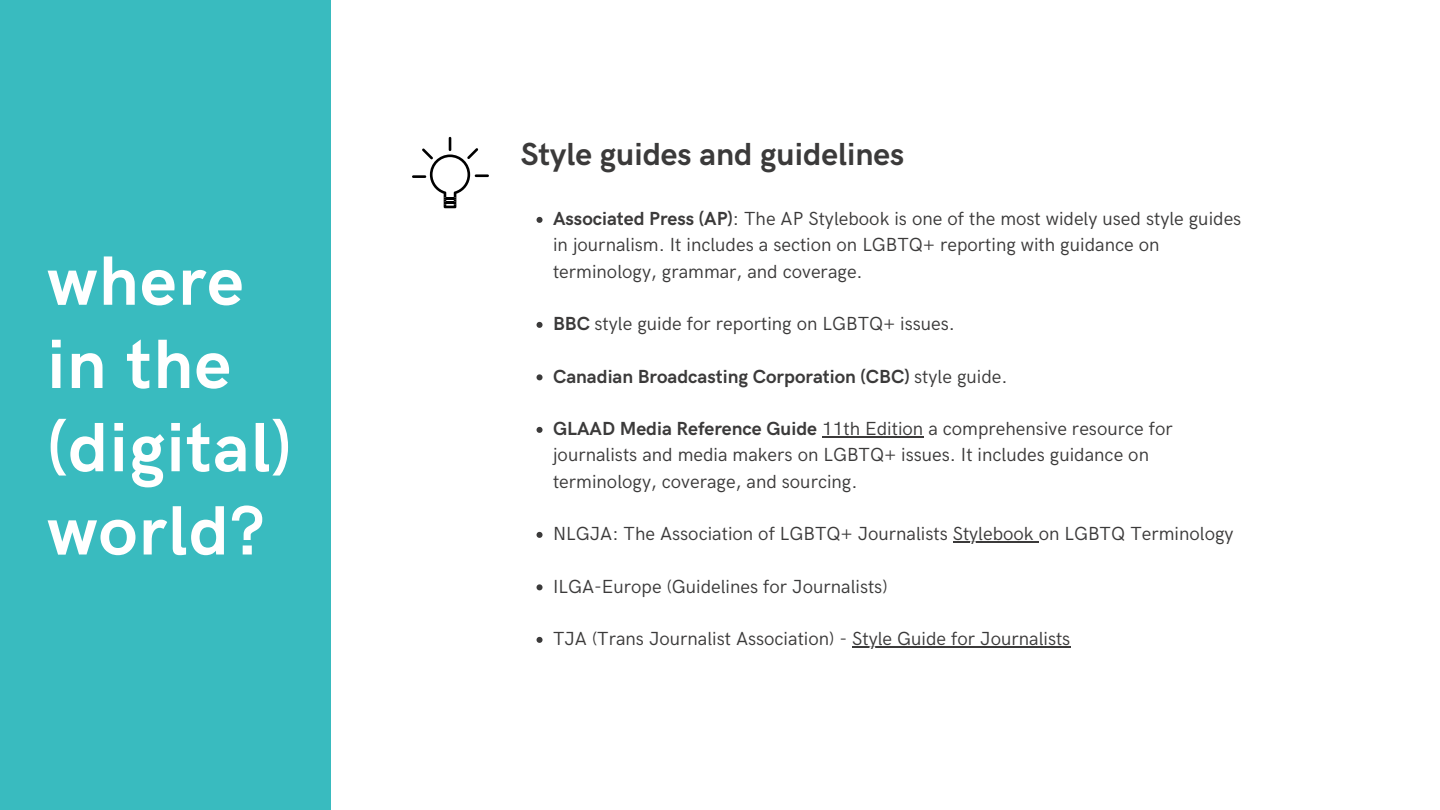
<style>
.page{position:relative;width:1440px;height:810px;background:#fff}
.page>*{position:absolute;margin:0;border:0;box-sizing:border-box;transform-origin:0 0}
.t1{font:700 70px/83.2px "HK Grotesk";letter-spacing:.02em;color:#fff}
.t2{font:700 32px "HK Grotesk";color:#3b3a3a}
.t3{font:19px/26.2px "HK Grotesk";color:#3b3a3a}
.t4{font:700 19px "HK Grotesk";color:#3b3a3a}
.s1{font-weight:700}
.s2{font-weight:400}
</style>
<div class="page">
<div style="left:0;top:0;width:331px;height:810px;background:#39bbbf"></div>
<svg style="left:422px;top:137px;width:56px;height:71px"></svg>
<hr style="left:412px;top:175px;width:14px;height:3px;background:#000">
<hr style="left:475px;top:174px;width:14px;height:3px;background:#000">
<svg style="left:537px;top:217px;width:6px;height:6px"></svg>
<svg style="left:537px;top:322px;width:6px;height:6px"></svg>
<svg style="left:537px;top:374px;width:6px;height:6px"></svg>
<svg style="left:537px;top:427px;width:6px;height:6px"></svg>
<hr style="left:822px;top:437px;width:101px;height:1px;background:#3b3a3a">
<svg style="left:537px;top:532px;width:6px;height:6px"></svg>
<hr style="left:953px;top:542px;width:86px;height:1px;background:#3b3a3a">
<svg style="left:537px;top:584px;width:6px;height:6px"></svg>
<svg style="left:537px;top:637px;width:6px;height:6px"></svg>
<hr style="left:852px;top:647px;width:218px;height:1px;background:#3b3a3a">
<h1 class="t1" style="left:47px;top:242px;width:246px">where in the (digital) world?</h1>
<h2 class="t2" style="left:521px;top:136px;width:385px">Style guides and guidelines</h2>
<p class="t3" style="left:553px;top:206px;width:690px"><span class="s1">Associated Press (AP)</span>: The AP Stylebook is one of the most widely used style guides in journalism. It includes a section on LGBTQ+ reporting with guidance on terminology, grammar, and coverage.</p>
<p class="t3" style="left:553px;top:311px;width:403px"><span class="s1">BBC</span> style guide for reporting on LGBTQ+ issues.</p>
<p class="t4" style="left:553px;top:366px;width:456px">Canadian Broadcasting Corporation (CBC) <span class="s2">style guide.</span></p>
<p class="t3" style="left:553px;top:416px;width:621px"><span class="s1">GLAAD Media Reference Guide</span> 11th Edition a comprehensive resource for journalists and media makers on LGBTQ+ issues. It includes guidance on terminology, coverage, and sourcing.</p>
<p class="t3" style="left:553px;top:521px;width:682px">NLGJA: The Association of LGBTQ+ Journalists Stylebook on LGBTQ Terminology</p>
<p class="t3" style="left:553px;top:574px;width:336px">ILGA-Europe (Guidelines for Journalists)</p>
<p class="t3" style="left:553px;top:626px;width:519px">TJA (Trans Journalist Association) - Style Guide for Journalists</p>
</div>
